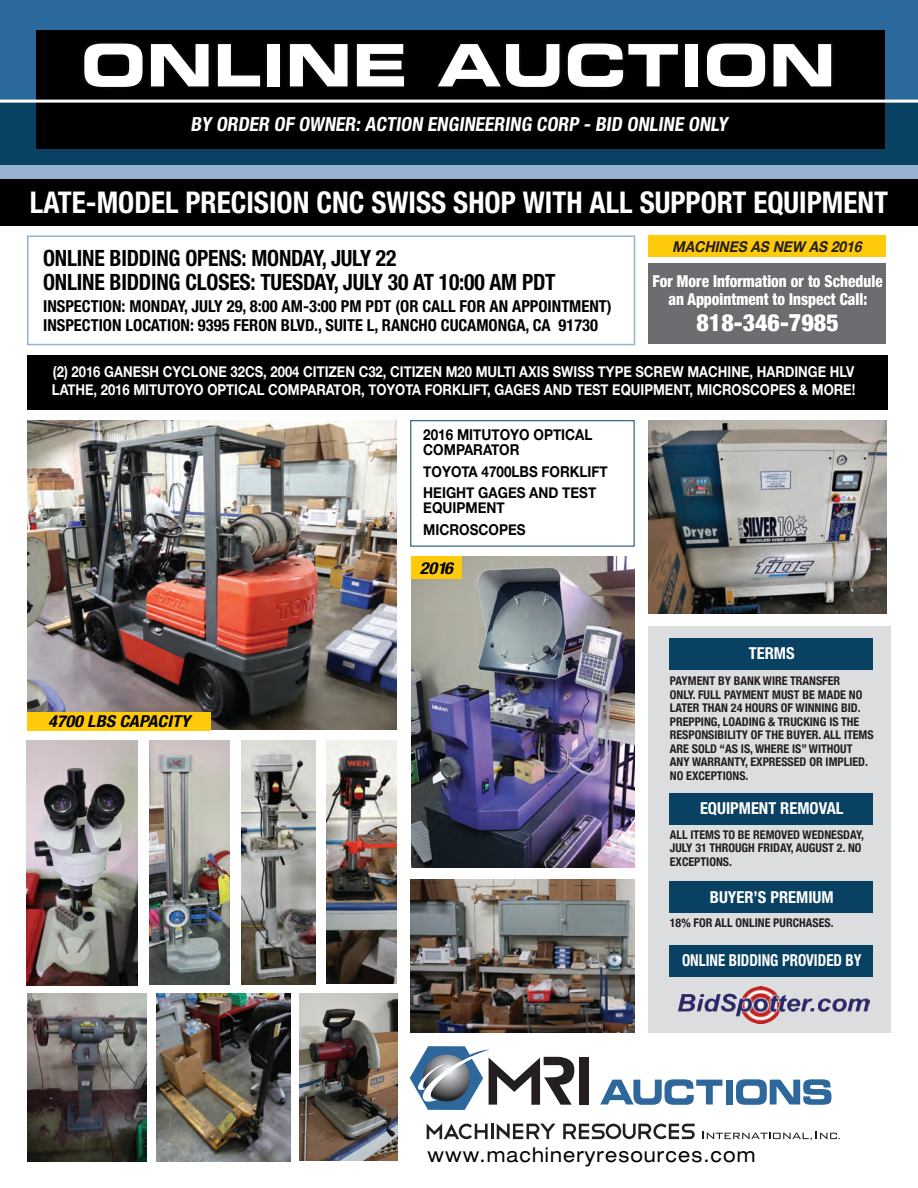
<style>
.page{position:relative;width:918px;height:1188px;background:#fff}
.page>*{position:absolute;margin:0;border:0;box-sizing:border-box;transform-origin:0 0}
.t1{font:58.5px "Eurostile Bold Extended Two";letter-spacing:.01em;color:#fff}
.t2{font:700 condensed 30px "Helvetica Neue LT Std";color:#fff}
.t3{font:900 condensed 24px "Helvetica Neue";color:#fff}
.t4{font:700 condensed 22.5px/24px "Helvetica Neue LT Std";letter-spacing:-.01em;color:#000;scale:.96 1}
.t5{font:expanded 20.4px "Helvetica Neue LT Std";letter-spacing:.06em;color:#000;scale:.9 1}
.t6{font:700 condensed 19.5px "Helvetica Neue LT Std";color:#fff}
.t7{font:700 condensed 16.5px/19.4px "Helvetica Neue LT Std";color:#000}
.t8{font:900 condensed 16.5px/18px "Helvetica Neue";color:#fff;text-align:center;scale:.93 1}
.t9{font:700 condensed 16.5px "Helvetica Neue LT Std";color:#fff}
.t10{font:700 condensed 16.5px "Helvetica Neue LT Std";color:#fff;scale:.9 1}
.t11{font:italic 700 condensed 16.5px "Helvetica Neue LT Std";color:#000;scale:1.1 1}
.t12{font:700 15px/18px "Helvetica Neue";color:#fff;scale:.87 1}
.t13{font:700 15px/21.8px "Helvetica Neue";color:#000;scale:.9 1}
.t14{font:italic 700 15px "Helvetica Neue";color:#231f20;scale:.92 1}
.t15{font:700 condensed 12px/13.5px "Helvetica Neue";color:#231f20}
</style>
<div class="page">
<div style="left:648px;top:626px;width:243px;height:406px;background:#dcdddf"></div>
<div style="left:669px;top:638px;width:204px;height:32px;background:#094162"></div>
<div style="left:669px;top:793px;width:204px;height:31px;background:#094162"></div>
<div style="left:669px;top:881px;width:204px;height:32px;background:#094162"></div>
<div style="left:669px;top:945px;width:204px;height:32px;background:#094162"></div>
<img style="left:678px;top:986px;width:191px;height:37px">
<div style="left:27px;top:355px;width:861px;height:54px;background:#000"></div>
<img style="left:27px;top:421px;width:369px;height:309px">
<img style="left:649px;top:420px;width:238px;height:193px">
<img style="left:411px;top:556px;width:223px;height:311px">
<div style="left:410px;top:420px;width:224px;height:126px;border:1px solid #094162"></div>
<img style="left:150px;top:741px;width:80px;height:244px">
<img style="left:27px;top:741px;width:110px;height:244px">
<img style="left:242px;top:741px;width:74px;height:244px">
<img style="left:326px;top:741px;width:70px;height:243px">
<div style="left:411px;top:556px;width:50px;height:23px;background:#feca0a"></div>
<div style="left:27px;top:712px;width:184px;height:18px;background:#feca0a"></div>
<div style="left:0;top:102px;width:918px;height:87px;background:#094162"></div>
<div style="left:0;top:0;width:918px;height:101px;background:#2b699d"></div>
<div style="left:36px;top:30px;width:849px;height:118px;background:#000"></div>
<div style="left:0;top:179px;width:918px;height:47px;background:#000"></div>
<div style="left:80px;top:39px;width:755px;height:52px;background:#231f20;opacity:.75"></div>
<hr style="left:0;top:100px;width:918px;height:3px;background:#fff">
<div style="left:0;top:166px;width:918px;height:13px;background:#97b2d0"></div>
<div style="left:27px;top:235px;width:608px;height:110px;border:2px solid #97b2d0"></div>
<div style="left:648px;top:263px;width:238px;height:81px;background:#6c6d70"></div>
<div style="left:652px;top:274px;width:231px;height:57px;background:#231f20;opacity:.5"></div>
<div style="left:648px;top:236px;width:238px;height:21px;background:#feca0a"></div>
<img style="left:27px;top:993px;width:120px;height:168px">
<img style="left:157px;top:993px;width:133px;height:168px">
<img style="left:299px;top:993px;width:98px;height:168px">
<img style="left:410px;top:880px;width:224px;height:152px">
<svg style="left:600px;top:1079px;width:122px;height:26px"></svg>
<div style="left:726px;top:1080px;width:7px;height:25px;background:#2e679b"></div>
<svg style="left:736px;top:1079px;width:95px;height:26px"></svg>
<div style="left:579px;top:1057px;width:9px;height:48px;background:#231f20"></div>
<svg style="left:427px;top:1124px;width:128px;height:15px"></svg>
<svg style="left:563px;top:1124px;width:132px;height:15px"></svg>
<svg style="left:702px;top:1131px;width:138px;height:9px"></svg>
<svg style="left:410px;top:1046px;width:165px;height:64px"></svg>
<h1 class="t1" style="left:81px;top:24px;width:756px">ONLINE AUCTION</h1>
<h3 class="t6" style="left:190px;top:112px;width:542px">BY ORDER OF OWNER: ACTION ENGINEERING CORP - BID ONLINE ONLY</h3>
<h2 class="t2" style="left:30px;top:184px;width:860px">LATE-MODEL PRECISION CNC SWISS SHOP WITH ALL SUPPORT EQUIPMENT</h2>
<h3 class="t4" style="left:43px;top:245px;width:535px">ONLINE BIDDING OPENS: MONDAY, JULY 22<br>ONLINE BIDDING CLOSES: TUESDAY, JULY 30 AT 10:00 AM PDT</h3>
<h3 class="t7" style="left:43px;top:296px;width:570px">INSPECTION: MONDAY, JULY 29, 8:00 AM-3:00 PM PDT (OR CALL FOR AN APPOINTMENT)<br>INSPECTION LOCATION: 9395 FERON BLVD., SUITE L, RANCHO CUCAMONGA, CA 91730</h3>
<p class="t14" style="left:672px;top:235px;width:213px">MACHINESASNEW AS2016</p>
<h3 class="t8" style="left:653px;top:271px;width:249px">For More Information or to Schedule an Appointment to Inspect Call:</h3>
<h3 class="t3" style="left:696px;top:302px;width:144px">818-346-7985</h3>
<p class="t12" style="left:52px;top:363px;width:925px">(2) 2016 GANESH CYCLONE 32CS, 2004 CITIZEN C32, CITIZEN M20 MULTI AXIS SWISS TYPE SCREW MACHINE, HARDINGE HLV<br>LATHE, 2016 MITUTOYO OPTICAL COMPARATOR, TOYOTA FORKLIFT, GAGES AND TEST EQUIPMENT, MICROSCOPES &amp; MORE!</p>
<p class="t13" style="left:423px;top:427px;width:190px;line-height:15px">2016 MITUTOYO OPTICAL<br>COMPARATOR</p>
<p class="t13" style="left:423px;top:461px;width:207px">TOYOTA 4700LBS FORKLIFT<br>HEIGHT GAGES AND TEST</p>
<p class="t13" style="left:423px;top:497px;width:115px">EQUIPMENT<br>MICROSCOPES</p>
<h3 class="t11" style="left:48px;top:711px;width:134px">4700 LBS CAPACITY</h3>
<h3 class="t11" style="left:420px;top:558px;width:35px">2016</h3>
<h3 class="t9" style="left:749px;top:644px;width:47px">TERMS</h3>
<p class="t15" style="left:670px;top:674px;width:205px">PAYMENT BY BANK WIRE TRANSFER<br>ONLY. FULL PAYMENT MUST BE MADE NO<br>LATER THAN 24 HOURS OF WINNING BID.<br>PREPPING, LOADING &amp; TRUCKING IS THE<br>RESPONSIBILITY OF THE BUYER. ALL ITEMS<br>ARE SOLD “AS IS, WHERE IS” WITHOUT<br>ANY WARRANTY, EXPRESSED OR IMPLIED.<br>NO EXCEPTIONS.</p>
<h3 class="t9" style="left:700px;top:798px;width:145px">EQUIPMENT REMOVAL</h3>
<p class="t15" style="left:670px;top:827px;width:196px">ALL ITEMS TO BE REMOVED WEDNESDAY,<br>JULY 31 THROUGH FRIDAY, AUGUST 2. NO<br>EXCEPTIONS.</p>
<h3 class="t9" style="left:710px;top:887px;width:125px">BUYER’S PREMIUM</h3>
<p class="t15" style="left:670px;top:915px;width:165px">18% FOR ALL ONLINE PURCHASES.</p>
<h3 class="t10" style="left:682px;top:950px;width:201px">ONLINE BIDDING PROVIDED BY</h3>
<h3 class="t5" style="left:427px;top:1142px;width:366px">www.machineryresources.com</h3>
</div>
